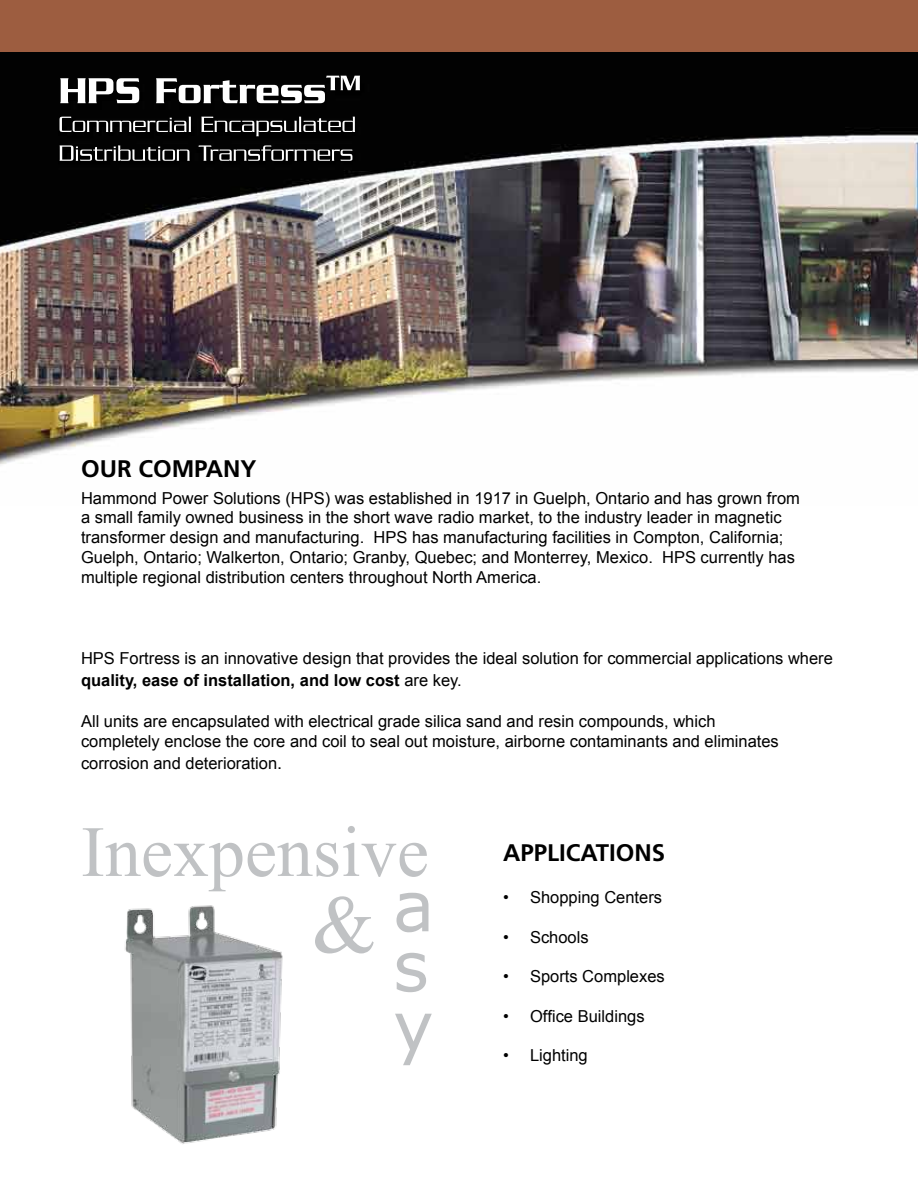
<style>
.page{position:relative;width:918px;height:1188px;background:#fff}
.page>*{position:absolute;margin:0;border:0;box-sizing:border-box;transform-origin:0 0}
.t1{font:82.5px "Times New Roman";color:#c0c2c4}
.t2{font:72px "Times New Roman";color:#c0c2c4}
.t3{font:69px/60px "Verdana";color:#c0c2c4;text-align:justify}
.t4{font:700 24px "Frutiger LT Std";color:#000}
.t5{font:16.5px/19.8px "Arial";color:#000}
.s1{font-weight:700}
.s2{font-size:18px}
</style>
<div class="page">
<img style="left:0;top:52px;width:918px;height:413px">
<img style="left:60px;top:76px;width:300px;height:27px">
<img style="left:60px;top:117px;width:295px;height:15px">
<img style="left:60px;top:145px;width:292px;height:16px">
<div style="left:0;top:0;width:918px;height:52px;background:#9d5d40"></div>
<img style="left:125px;top:905px;width:158px;height:239px">
<h3 class="t4" style="left:81px;top:455px;width:177px">OUR COMPANY</h3>
<p class="t5" style="left:81px;top:488px;width:720px">Hammond Power Solutions (HPS) was established in 1917 in Guelph, Ontario and has grown from a small family owned business in the short wave radio market, to the industry leader in magnetic transformer design and manufacturing. HPS has manufacturing facilities in Compton, California; Guelph, Ontario; Walkerton, Ontario; Granby, Quebec; and Monterrey, Mexico. HPS currently has multiple regional distribution centers throughout North America.</p>
<p class="t5" style="left:81px;top:648px;width:753px;line-height:21.6px">HPS Fortress is an innovative design that provides the ideal solution for commercial applications where <span class="s1">quality, ease of installation, and low cost</span> are key.</p>
<p class="t5" style="left:81px;top:712px;width:699px">All units are encapsulated with electrical grade silica sand and resin compounds, which completely enclose the core and coil to seal out moisture, airborne contaminants and eliminates</p>
<p class="t5" style="left:81px;top:753px;width:203px">corrosion and deterioration<span class="s2">.</span></p>
<h2 class="t2" style="left:81px;top:803px;width:349px">Inexpensive</h2>
<h3 class="t3" style="left:393px;top:874px;width:43px">a s y</h3>
<h1 class="t1" style="left:312px;top:869px;width:66px">&amp;</h1>
<h3 class="t4" style="left:503px;top:839px;width:164px">APPLICATIO NS</h3>
<p class="t5" style="left:503px;top:887px;width:161px">• Shopping Centers</p>
<p class="t5" style="left:503px;top:927px;width:87px">• Schools</p>
<p class="t5" style="left:503px;top:967px;width:163px">• Sports Complexes</p>
<p class="t5" style="left:503px;top:1006px;width:143px">• Office Buildings</p>
<p class="t5" style="left:503px;top:1046px;width:86px">• Lighting</p>
</div>
